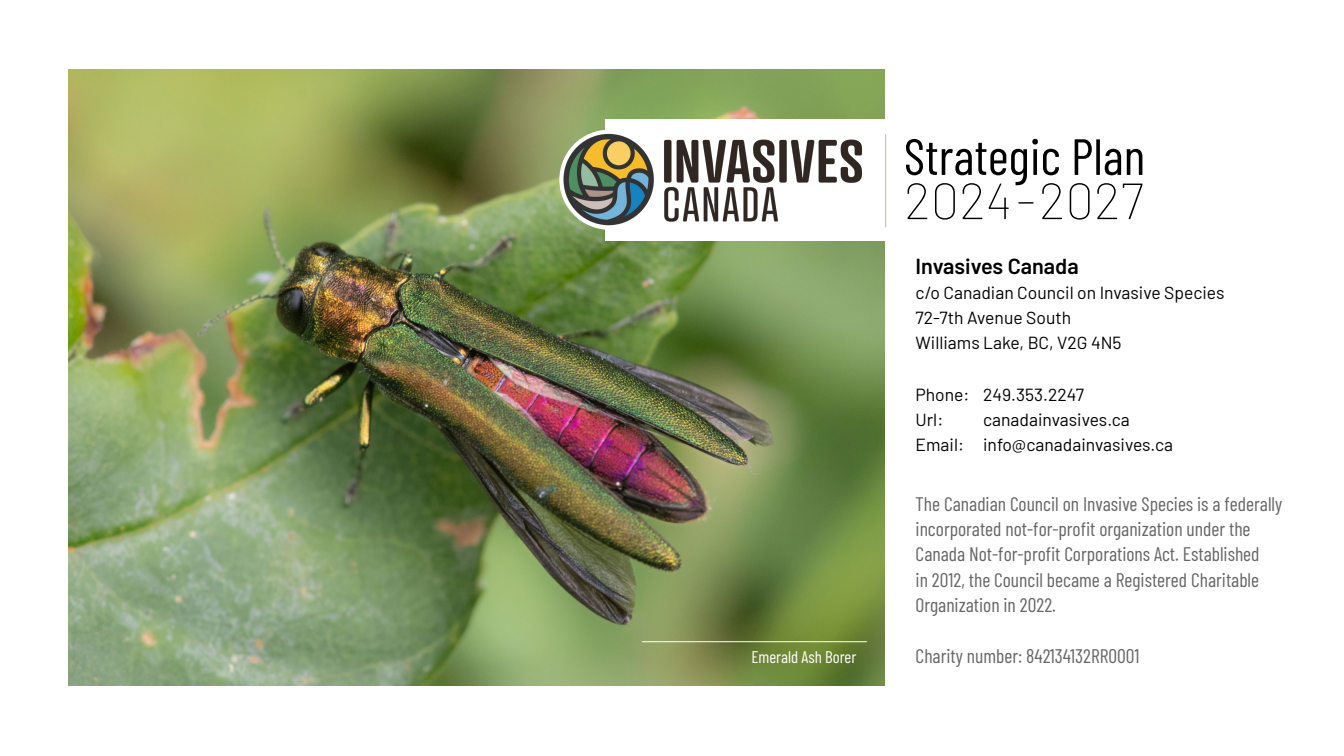
<style>
.page{position:relative;width:1344px;height:756px;background:#fff}
.page>*{position:absolute;margin:0;border:0;box-sizing:border-box;transform-origin:0 0}
.t1{font:50.82px "Barlow Condensed";color:#000}
.t2{font:100 50.82px "Barlow";color:#000}
.t3{font:600 21.7px "Barlow";color:#000}
.t4{font:19.6px/25.2px "Barlow Condensed";color:#666}
.t5{font:17.5px/25.2px "Barlow";color:#000}
.t6{font:16.8px "Barlow Condensed";color:#fff}
</style>
<div class="page">
<img style="left:69px;top:70px;width:815px;height:616px">
<div style="left:606px;top:119px;width:610px;height:121px;background:#fff"></div>
<img style="left:560px;top:128px;width:302px;height:103px">
<hr style="left:885px;top:134px;width:1px;height:93px;background:#b6c292">
<hr style="left:642px;top:642px;width:225px;height:1px;background:#fff">
<h2 class="t6" style="left:751px;top:645px;width:106px">Emerald Ash Borer</h2>
<p class="t1" style="left:904px;top:120px;width:243px">Strategic Plan</p>
<p class="t2" style="left:904px;top:165px;width:241px">2024-2027</p>
<p class="t3" style="left:916px;top:250px;width:165px">Invasives Canada</p>
<p class="t5" style="left:916px;top:279px;width:310px">c/o Canadian Council on Invasive Species<br>72-7th Avenue South<br>Williams Lake, BC, V2G 4N5</p>
<p class="t5" style="left:916px;top:380px;width:170px">Phone: 249.353.2247<br>Url:</p>
<p class="t5" style="left:916px;top:406px;width:259px;text-indent:68px">canadainvasives.ca<br>Email: info@canadainvasives.ca</p>
<h2 class="t4" style="left:916px;top:490px;width:368px">The Canadian Council on Invasive Species is a federally incorporated not-for-profit organization under the Canada Not-for-profit Corporations Act. Established<br>in 2012, the Council became a Registered Charitable Organization in 2022.</h2>
<h2 class="t4" style="left:916px;top:642px;width:225px">Charity number: 842134132RR0001</h2>
</div>
